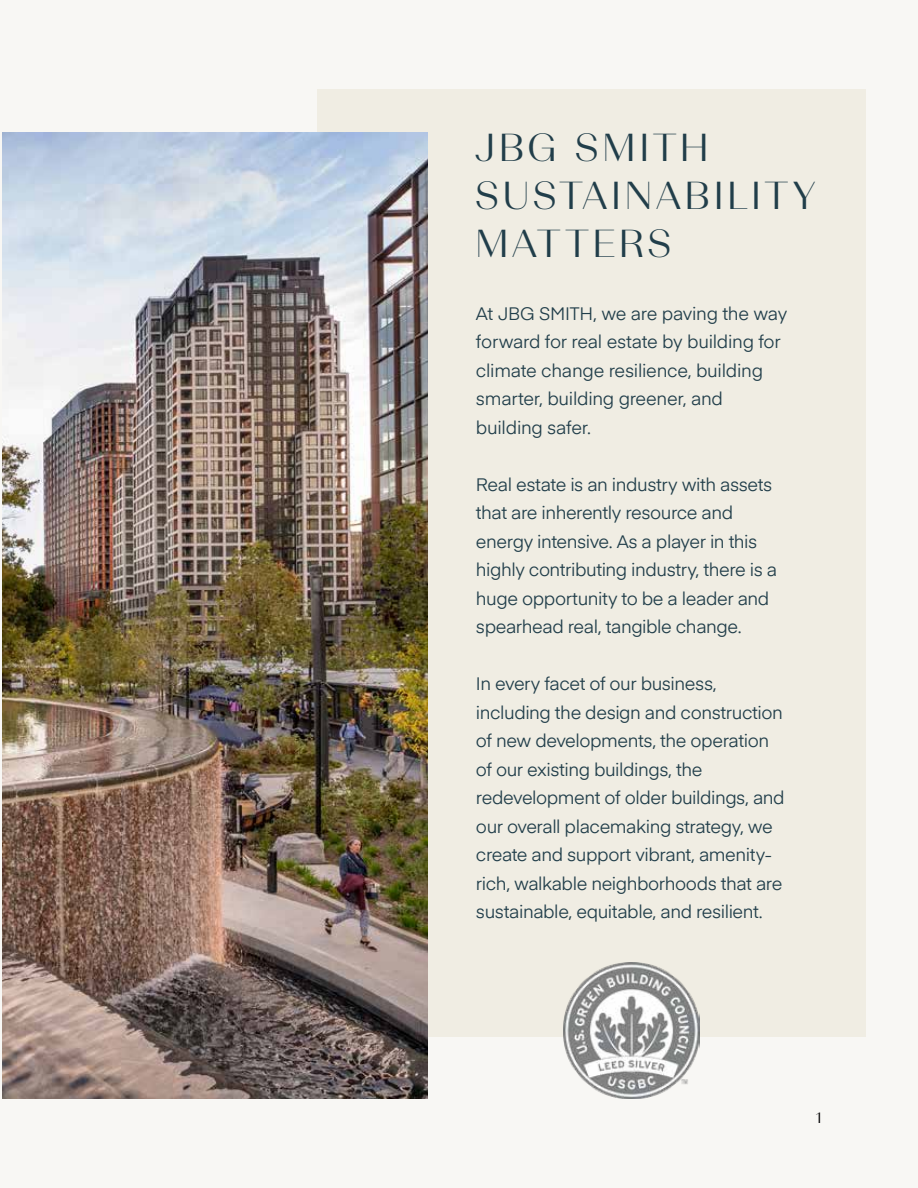
<style>
.page{position:relative;width:918px;height:1188px;background:#f8f7f4}
.page>*{position:absolute;margin:0;border:0;box-sizing:border-box;transform-origin:0 0}
.t1{font:300 39px/48px "Beausite Grand";letter-spacing:.08em;color:#213e4a}
.t2{font:18px/28.5px "Eina 01";letter-spacing:-.025em;color:#213e4a}
.t3{font:300 15px "Beausite Grand";color:#000}
</style>
<div class="page">
<div style="left:317px;top:89px;width:548px;height:947px;background:#f0ede3"></div>
<img style="left:564px;top:962px;width:135px;height:136px">
<img style="left:2px;top:133px;width:426px;height:966px">
<h1 class="t1" style="left:475px;top:121px;width:342px">JBG SMITH<br>SUSTAINABILITY<br>MATTERS</h1>
<p class="t2" style="left:476px;top:298px;width:313px">At JBG SMITH, we are paving the way forward for real estate by building for climate change resilience, building smarter, building greener, and building safer.</p>
<p class="t2" style="left:476px;top:469px;width:303px">Real estate is an industry with assets that are inherently resource and energy intensive. As a player in this highly contributing industry, there is a huge opportunity to be a leader and spearhead real, tangible change.</p>
<p class="t2" style="left:476px;top:668px;width:310px">In every facet of our business, including the design and construction of new developments, the operation of our existing buildings, the redevelopment of older buildings, and our overall placemaking strategy, we create and support vibrant, amenity&shy;rich, walkable neighborhoods that are sustainable, equitable, and resilient.</p>
<p class="t3" style="left:816px;top:1108px;width:7px">1</p>
</div>
